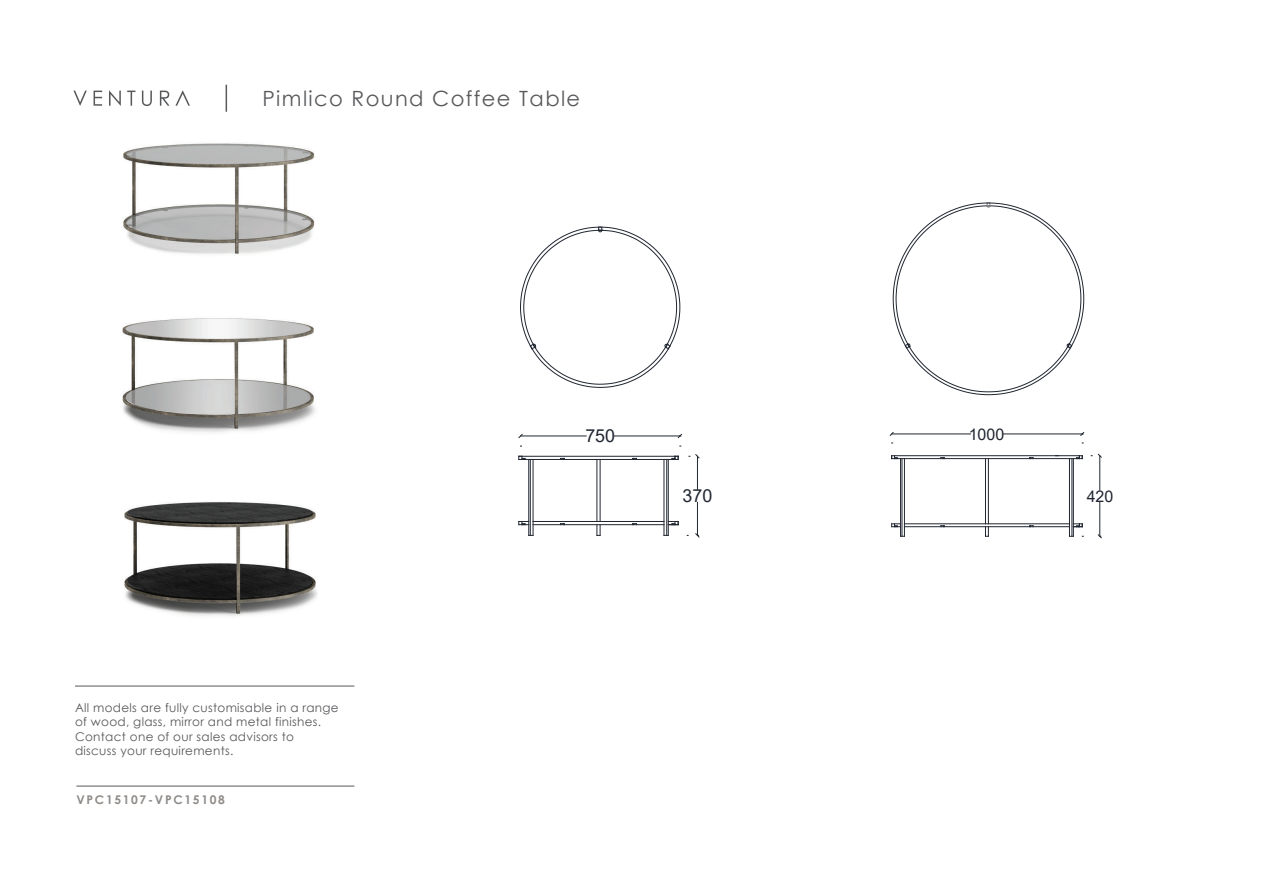
<style>
.page{position:relative;width:1263px;height:893px;background:#fff}
.page>*{position:absolute;margin:0;border:0;box-sizing:border-box;transform-origin:0 0}
.t1{font:21px "Century Gothic";letter-spacing:.065em;color:#58595b}
.t2{font:18px "Arial";color:#202631}
.t3{font:16.05px "Arial";color:#202631}
.t4{font:12px/14.4px "Century Gothic";letter-spacing:.025em;color:#58585b}
.t5{font:700 12px "Century Gothic";letter-spacing:.14em;color:#8f8b88}
</style>
<div class="page">
<hr style="left:75px;top:686px;width:279px;height:1px;background:#58595b">
<hr style="left:76px;top:786px;width:278px;height:1px;background:#58595b">
<svg style="left:226px;top:85px;width:1px;height:27px"></svg>
<svg style="left:73px;top:91px;width:14px;height:15px"></svg>
<svg style="left:94px;top:91px;width:8px;height:15px"></svg>
<svg style="left:109px;top:91px;width:12px;height:15px"></svg>
<svg style="left:127px;top:91px;width:8px;height:15px"></svg>
<svg style="left:142px;top:91px;width:10px;height:15px"></svg>
<svg style="left:160px;top:91px;width:30px;height:15px"></svg>
<img style="left:123px;top:143px;width:192px;height:111px">
<img style="left:124px;top:502px;width:193px;height:114px">
<img style="left:122px;top:318px;width:194px;height:115px">
<hr style="left:697px;top:456px;width:1px;height:33px;background:#202631">
<hr style="left:697px;top:502px;width:1px;height:33px;background:#202631">
<svg style="left:689px;top:454px;width:11px;height:5px"></svg>
<svg style="left:695px;top:533px;width:5px;height:5px"></svg>
<hr style="left:597px;top:459px;width:1px;height:62px;background:#202631">
<hr style="left:533px;top:524px;width:131px;height:1px;background:#202631">
<hr style="left:533px;top:521px;width:131px;height:1px;background:#202631">
<hr style="left:520px;top:436px;width:66px;height:1px;background:#202631">
<hr style="left:614px;top:436px;width:66px;height:1px;background:#202631">
<svg style="left:677px;top:434px;width:5px;height:4px"></svg>
<hr style="left:519px;top:459px;width:159px;height:1px;background:#202631">
<hr style="left:600px;top:459px;width:1px;height:62px;background:#202631">
<hr style="left:668px;top:459px;width:1px;height:76px;background:#202631">
<hr style="left:664px;top:459px;width:1px;height:76px;background:#202631">
<hr style="left:666px;top:459px;width:1px;height:76px;background:#202631">
<hr style="left:533px;top:459px;width:1px;height:76px;background:#202631">
<hr style="left:530px;top:459px;width:1px;height:76px;background:#202631">
<hr style="left:528px;top:459px;width:1px;height:76px;background:#202631">
<svg style="left:518px;top:456px;width:7px;height:3px"></svg>
<svg style="left:672px;top:456px;width:7px;height:3px"></svg>
<hr style="left:519px;top:456px;width:159px;height:1px;background:#202631">
<svg style="left:597px;top:525px;width:4px;height:11px"></svg>
<svg style="left:518px;top:521px;width:11px;height:4px"></svg>
<svg style="left:668px;top:521px;width:11px;height:4px"></svg>
<svg style="left:520px;top:226px;width:161px;height:162px"></svg>
<hr style="left:988px;top:459px;width:1px;height:65px;background:#202631">
<hr style="left:985px;top:459px;width:1px;height:65px;background:#202631">
<hr style="left:904px;top:526px;width:165px;height:1px;background:#202631">
<hr style="left:904px;top:524px;width:165px;height:1px;background:#202631">
<hr style="left:892px;top:434px;width:78px;height:1px;background:#202631">
<hr style="left:1003px;top:434px;width:79px;height:1px;background:#202631">
<svg style="left:889px;top:432px;width:5px;height:4px"></svg>
<svg style="left:1080px;top:432px;width:4px;height:4px"></svg>
<hr style="left:892px;top:458px;width:190px;height:1px;background:#202631">
<hr style="left:1073px;top:459px;width:1px;height:77px;background:#202631">
<svg style="left:891px;top:456px;width:6px;height:3px"></svg>
<hr style="left:1069px;top:459px;width:1px;height:77px;background:#202631">
<hr style="left:1072px;top:459px;width:1px;height:77px;background:#202631">
<hr style="left:902px;top:459px;width:1px;height:77px;background:#202631">
<hr style="left:904px;top:459px;width:1px;height:77px;background:#202631">
<hr style="left:900px;top:459px;width:1px;height:77px;background:#202631">
<svg style="left:1076px;top:456px;width:7px;height:3px"></svg>
<hr style="left:892px;top:455px;width:190px;height:1px;background:#202631">
<svg style="left:985px;top:527px;width:4px;height:10px"></svg>
<hr style="left:1099px;top:456px;width:1px;height:34px;background:#202631">
<hr style="left:1099px;top:502px;width:1px;height:34px;background:#202631">
<svg style="left:1091px;top:454px;width:11px;height:4px"></svg>
<svg style="left:1097px;top:534px;width:5px;height:4px"></svg>
<svg style="left:891px;top:524px;width:9px;height:3px"></svg>
<svg style="left:1073px;top:524px;width:10px;height:3px"></svg>
<svg style="left:892px;top:202px;width:192px;height:193px"></svg>
<h1 class="t1" style="left:262px;top:83px;width:319px">Pimlico Round Coffee Table</h1>
<p class="t4" style="left:75px;top:700px;width:265px">All models are fully customisable in a range of wood, glass, mirror and metal finishes.<br>Contact one of our sales advisors to<br>discuss your requirements.</p>
<p class="t5" style="left:76px;top:790px;width:150px">VPC15107-VPC15108</p>
<h2 class="t2" style="left:585px;top:424px;width:31px">750</h2>
<h3 class="t3" style="left:969px;top:423px;width:37px">1000</h3>
<h2 class="t2" style="left:683px;top:483px;width:31px">370</h2>
<h3 class="t3" style="left:1087px;top:485px;width:28px">420</h3>
</div>
